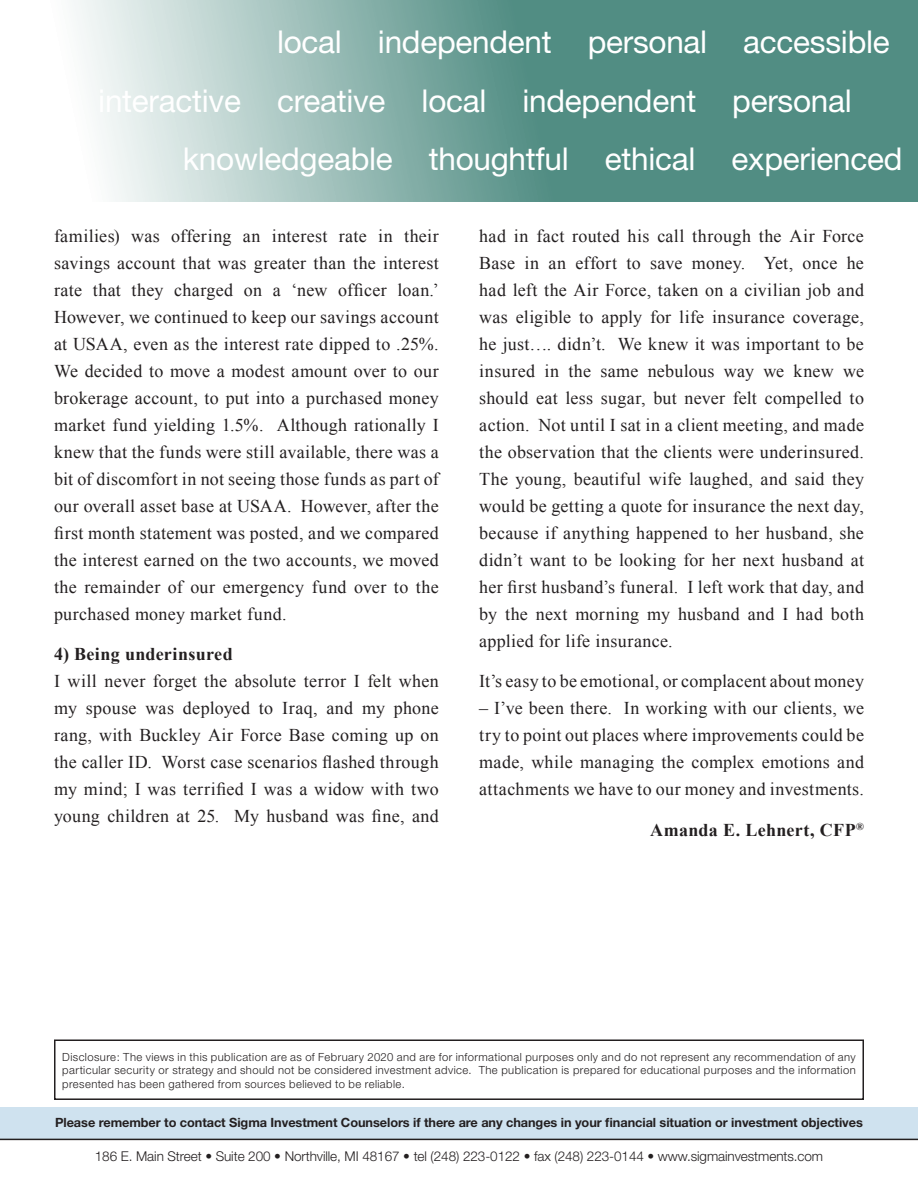
<style>
.page{position:relative;width:918px;height:1188px;background:#fff}
.page>*{position:absolute;margin:0;border:0;box-sizing:border-box;transform-origin:0 0}
.t1{font:31.5px/58.5px "Helvetica Neue";letter-spacing:-.01em;color:#fff}
.t2{font:18px/27px "Times New Roman";letter-spacing:.015em;color:#231f20;text-align:justify}
.t3{font:700 18px "Times New Roman";letter-spacing:.02em;color:#231f20}
.t4{font:300 13.5px "Helvetica Neue";letter-spacing:-.005em;color:#231f20}
.t5{font:700 12.75px "Helvetica Neue";letter-spacing:-.005em;color:#231f20}
.t6{font:300 11.25px/13.5px "Helvetica Neue";letter-spacing:.035em;color:#231f20;text-align:justify}
</style>
<div class="page">
<svg style="left:73px;top:0;width:845px;height:202px;background:#7faba4"></svg>
<div style="left:0;top:1107px;width:918px;height:31px;background:#cfe2ef"></div>
<hr style="left:0;top:1139px;width:918px;height:1px;background:#231f20">
<div style="left:54px;top:1040px;width:810px;height:60px;border:2px solid #231f20"></div>
<h1 class="t1" style="left:98px;top:12px;width:793px;text-indent:179px">local independent personal accessible interactive creative local independent personal</h1>
<h1 class="t1" style="left:183px;top:129px;width:721px">knowledgeable thoughtful ethical experienced</h1>
<p class="t2" style="left:54px;top:222px;width:386px">families) was offering an interest rate in their savings account that was greater than the interest rate that they charged on a ‘new officer loan.’ However, we continued to keep our savings account at USAA, even as the interest rate dipped to .25%.<br>We decided to move a modest amount over to our brokerage account, to put into a purchased money market fund yielding 1.5%. Although rationally I knew that the funds were still available, there was a bit of discomfort in not seeing those funds as part of our overall asset base at USAA. However, after the first month statement was posted, and we compared the interest earned on the two accounts, we moved the remainder of our emergency fund over to the purchased money market fund.</p>
<p class="t3" style="left:54px;top:642px;width:180px">4) Being underinsured</p>
<p class="t2" style="left:54px;top:668px;width:386px">I will never forget the absolute terror I felt when my spouse was deployed to Iraq, and my phone rang, with Buckley Air Force Base coming up on the caller ID. Worst case scenarios flashed through my mind; I was terrified I was a widow with two young children at 25. My husband was fine, and</p>
<p class="t2" style="left:479px;top:222px;width:386px">had in fact routed his call through the Air Force Base in an effort to save money. Yet, once he had left the Air Force, taken on a civilian job and was eligible to apply for life insurance coverage, he just…. didn’t. We knew it was important to be insured in the same nebulous way we knew we should eat less sugar, but never felt compelled to action. Not until I sat in a client meeting, and made the observation that the clients were underinsured.<br>The young, beautiful wife laughed, and said they would be getting a quote for insurance the next day, because if anything happened to her husband, she didn’t want to be looking for her next husband at her first husband’s funeral. I left work that day, and by the next morning my husband and I had both applied for life insurance.</p>
<p class="t2" style="left:479px;top:668px;width:386px">It’s easy to be emotional, or complacent about money</p>
<p class="t2" style="left:479px;top:695px;width:386px">– I’ve been there. In working with our clients, we try to point out places where improvements could be made, while managing the complex emotions and attachments we have to our money and investments.</p>
<p class="t3" style="left:650px;top:818px;width:215px">Amanda E. Lehnert, CFP<sup>®</sup></p>
<p class="t6" style="left:62px;top:1050px;width:795px">Disclosure: The views in this publication are as of February 2020 and are for informational purposes only and do not represent any recommendation of any particular security or strategy and should not be considered investment advice. The publication is prepared for educational purposes and the information presented has been gathered from sources believed to be reliable.</p>
<p class="t5" style="left:55px;top:1115px;width:809px">Please remember to contact Sigma Investment Counselors if there are any changes in your financial situation or investment objectives</p>
<p class="t4" style="left:95px;top:1148px;width:730px">186 E. Main Street • Suite 200 • Northville, MI 48167 • tel (248) 223-0122 • fax (248) 223-0144 • www.sigmainvestments.com</p>
</div>
